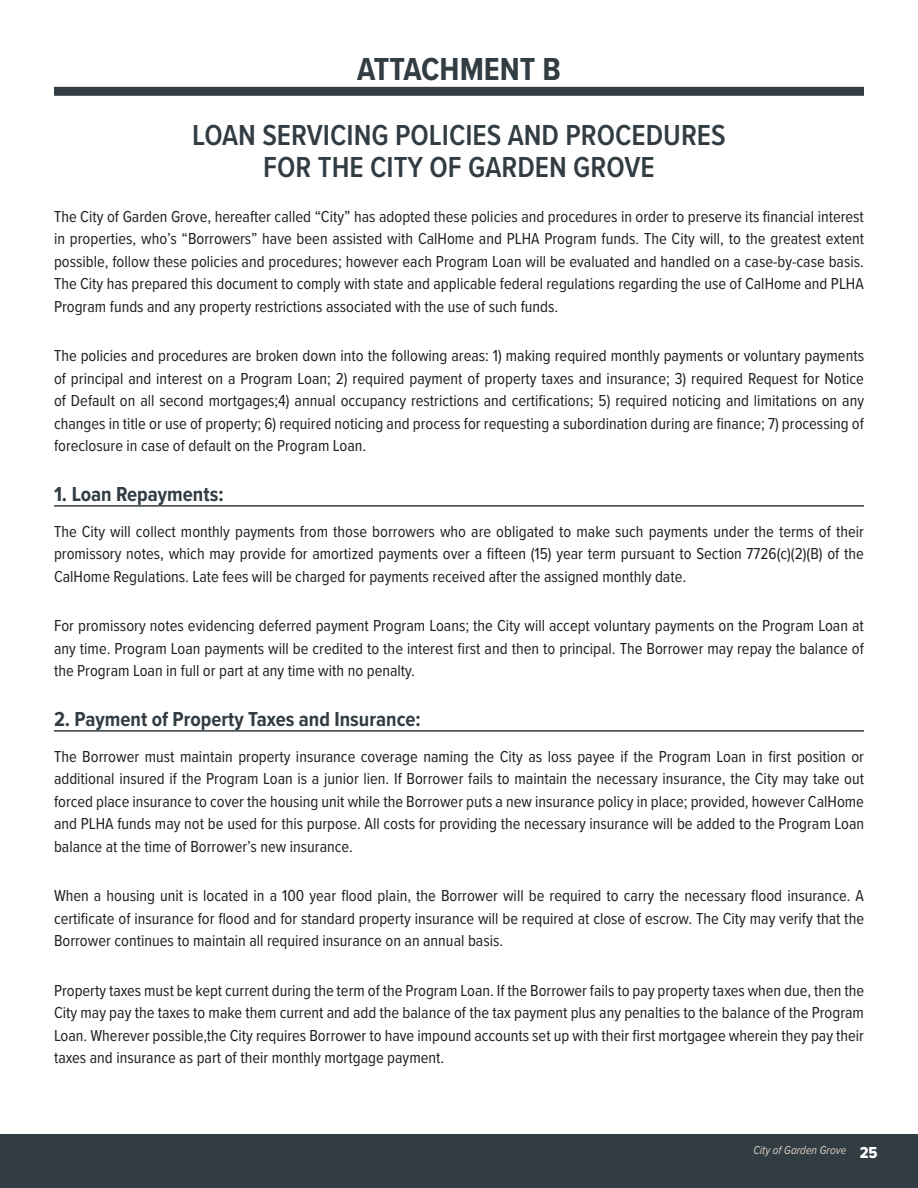
<style>
.page{position:relative;width:918px;height:1188px;background:#fff}
.page>*{position:absolute;margin:0;border:0;box-sizing:border-box;transform-origin:0 0}
.H1_Attachments{font:700 33px "Proxima Nova Cond";color:#323c43}
.H2_Attachment_Titles{font:600 30px "Proxima Nova Cond";color:#323c43}
.H2_SubHead{font:700 21px "Proxima Nova Cond";color:#323c43}
.t1{font:16.5px/22.5px "Proxima Nova Cond";color:#231f20;text-align:justify}
.t2{font:italic 12px "Proxima Nova Cond";color:#d7cdc3}
.s1{font-family:"Proxima Nova Cond Extrabld";font-style:normal;font-size:16.5px;color:#fff}
</style>
<div class="page">
<div style="left:0;top:1134px;width:918px;height:54px;background:#323c43"></div>
<div style="left:54px;top:87px;width:810px;height:9px;background:#323c43"></div>
<hr style="left:54px;top:505px;width:810px;height:2px;background:#323c43">
<hr style="left:54px;top:730px;width:810px;height:2px;background:#323c43">
<h1 class="H1_Attachments" style="left:357px;top:45px;width:205px">ATTACHMENT B</h1>
<h2 class="H2_Attachment_Titles" style="left:192px;top:113px;width:535px">LOAN SERVICING POLICIES AND PROCEDURES</h2>
<h2 class="H2_Attachment_Titles" style="left:263px;top:145px;width:393px">FOR THE CITY OF GARDEN GROVE</h2>
<p class="t1" style="left:54px;top:204px;width:812px">The City of Garden Grove, hereafter called “City” has adopted these policies and procedures in order to preserve its financial interest in properties, who’s “Borrowers” have been assisted with CalHome and PLHA Program funds. The City will, to the greatest extent possible, follow these policies and procedures; however each Program Loan will be evaluated and handled on a case-by-case basis.<br>The City has prepared this document to comply with state and applicable federal regulations regarding the use of CalHome and PLHA Program funds and any property restrictions associated with the use of such funds.</p>
<p class="t1" style="left:54px;top:344px;width:812px">The policies and procedures are broken down into the following areas: 1) making required monthly payments or voluntary payments of principal and interest on a Program Loan; 2) required payment of property taxes and insurance; 3) required Request for Notice of Default on all second mortgages;4) annual occupancy restrictions and certifications; 5) required noticing and limitations on any changes in title or use of property; 6) required noticing and process for requesting a subordination during are finance; 7) processing of foreclosure in case of default on the Program Loan.</p>
<h2 class="H2_SubHead" style="left:54px;top:478px;width:171px">1. Loan Repayments:</h2>
<p class="t1" style="left:54px;top:519px;width:811px">The City will collect monthly payments from those borrowers who are obligated to make such payments under the terms of their promissory notes, which may provide for amortized payments over a fifteen (15) year term pursuant to Section 7726(c)(2)(B) of the CalHome Regulations. Late fees will be charged for payments received after the assigned monthly date.</p>
<p class="t1" style="left:54px;top:614px;width:812px">For promissory notes evidencing deferred payment Program Loans; the City will accept voluntary payments on the Program Loan at any time. Program Loan payments will be credited to the interest first and then to principal. The Borrower may repay the balance of the Program Loan in full or part at any time with no penalty.</p>
<h2 class="H2_SubHead" style="left:54px;top:703px;width:368px">2. Payment of Property Taxes and Insurance:</h2>
<p class="t1" style="left:54px;top:744px;width:812px">The Borrower must maintain property insurance coverage naming the City as loss payee if the Program Loan in first position or additional insured if the Program Loan is a junior lien. If Borrower fails to maintain the necessary insurance, the City may take out forced place insurance to cover the housing unit while the Borrower puts a new insurance policy in place; provided, however CalHome and PLHA funds may not be used for this purpose. All costs for providing the necessary insurance will be added to the Program Loan balance at the time of Borrower’s new insurance.</p>
<p class="t1" style="left:54px;top:884px;width:812px">When a housing unit is located in a 100 year flood plain, the Borrower will be required to carry the necessary flood insurance. A certificate of insurance for flood and for standard property insurance will be required at close of escrow. The City may verify that the Borrower continues to maintain all required insurance on an annual basis.</p>
<p class="t1" style="left:54px;top:978px;width:812px">Property taxes must be kept current during the term of the Program Loan. If the Borrower fails to pay property taxes when due, then the City may pay the taxes to make them current and add the balance of the tax payment plus any penalties to the balance of the Program Loan. Wherever possible,the City requires Borrower to have impound accounts set up with their first mortgagee wherein they pay their taxes and insurance as part of their monthly mortgage payment.</p>
<p class="t2" style="left:753px;top:1141px;width:126px">City of Garden Grove <span class="s1">25</span></p>
</div>
